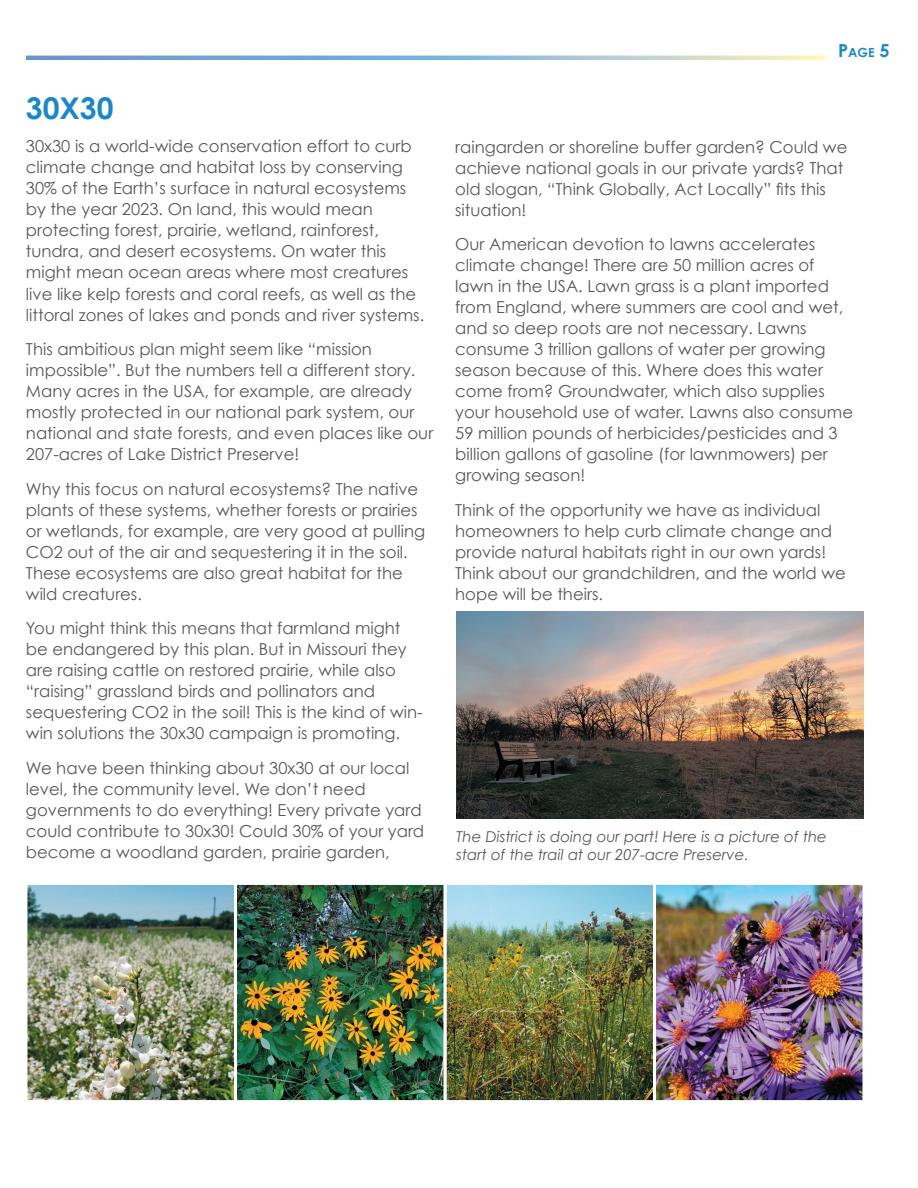
<style>
.page{position:relative;width:918px;height:1188px;background:#fff}
.page>*{position:absolute;margin:0;border:0;box-sizing:border-box;transform-origin:0 0}
.t1{font:700 30px "Century Gothic";color:#1c87c8}
.t2{font:16.5px/21px "Century Gothic";color:#57585a}
.t3{font:italic 15px/18px "Century Gothic";color:#57585a}
.t4{font:700 12.6px "Century Gothic";color:#1c87c8}
.s1{font-size:18px}
</style>
<div class="page">
<svg style="left:26px;top:56px;width:801px;height:4px;background:#95bacf"></svg>
<img style="left:456px;top:611px;width:408px;height:208px">
<img style="left:28px;top:886px;width:834px;height:213px">
<div style="left:653px;top:882px;width:213px;height:221px;border:3px solid #fff"></div>
<div style="left:443px;top:882px;width:213px;height:221px;border:3px solid #fff"></div>
<div style="left:234px;top:882px;width:212px;height:221px;border:3px solid #fff"></div>
<div style="left:24px;top:882px;width:213px;height:221px;border:3px solid #fff"></div>
<h1 class="t1" style="left:26px;top:90px;width:89px">30X30</h1>
<p class="t2" style="left:26px;top:136px;width:400px">30x30 is a world-wide conservation effort to curb climate change and habitat loss by conserving 30% of the Earth’s surface in natural ecosystems by the year 2023. On land, this would mean protecting forest, prairie, wetland, rainforest, tundra, and desert ecosystems. On water this might mean ocean areas where most creatures live like kelp forests and coral reefs, as well as the littoral zones of lakes and ponds and river systems.</p>
<p class="t2" style="left:26px;top:338px;width:409px">This ambitious plan might seem like “mission impossible”. But the numbers tell a different story.<br>Many acres in the USA, for example, are already mostly protected in our national park system, our national and state forests, and even places like our 207-acres of Lake District Preserve!</p>
<p class="t2" style="left:26px;top:478px;width:401px">Why this focus on natural ecosystems? The native plants of these systems, whether forests or prairies or wetlands, for example, are very good at pulling CO2 out of the air and sequestering it in the soil.<br>These ecosystems are also great habitat for the wild creatures.</p>
<p class="t2" style="left:26px;top:617px;width:398px">You might think this means that farmland might be endangered by this plan. But in Missouri they are raising cattle on restored prairie, while also “raising” grassland birds and pollinators and sequestering CO2 in the soil! This is the kind of win&shy;win solutions the 30x30 campaign is promoting.</p>
<p class="t2" style="left:26px;top:757px;width:400px">We have been thinking about 30x30 at our local level, the community level. We don’t need governments to do everything! Every private yard could contribute to 30x30! Could 30% of your yard become a woodland garden, prairie garden,</p>
<p class="t4" style="left:838px;top:44px;width:53px"><span class="s1">P</span>age <span class="s1">5</span></p>
<p class="t2" style="left:455px;top:136px;width:394px">raingarden or shoreline buffer garden? Could we achieve national goals in our private yards? That old slogan, “Think Globally, Act Locally” fits this situation!</p>
<p class="t2" style="left:455px;top:233px;width:399px">Our American devotion to lawns accelerates climate change! There are 50 million acres of lawn in the USA. Lawn grass is a plant imported from England, where summers are cool and wet, and so deep roots are not necessary. Lawns consume 3 trillion gallons of water per growing season because of this. Where does this water come from? Groundwater, which also supplies your household use of water. Lawns also consume 59 million pounds of herbicides/pesticides and 3 billion gallons of gasoline (for lawnmowers) per growing season!</p>
<p class="t2" style="left:455px;top:499px;width:392px">Think of the opportunity we have as individual homeowners to help curb climate change and provide natural habitats right in our own yards!<br>Think about our grandchildren, and the world we hope will be theirs.</p>
<p class="t3" style="left:456px;top:827px;width:372px">The District is doing our part! Here is a picture of the start of the trail at our 207-acre Preserve.</p>
</div>
